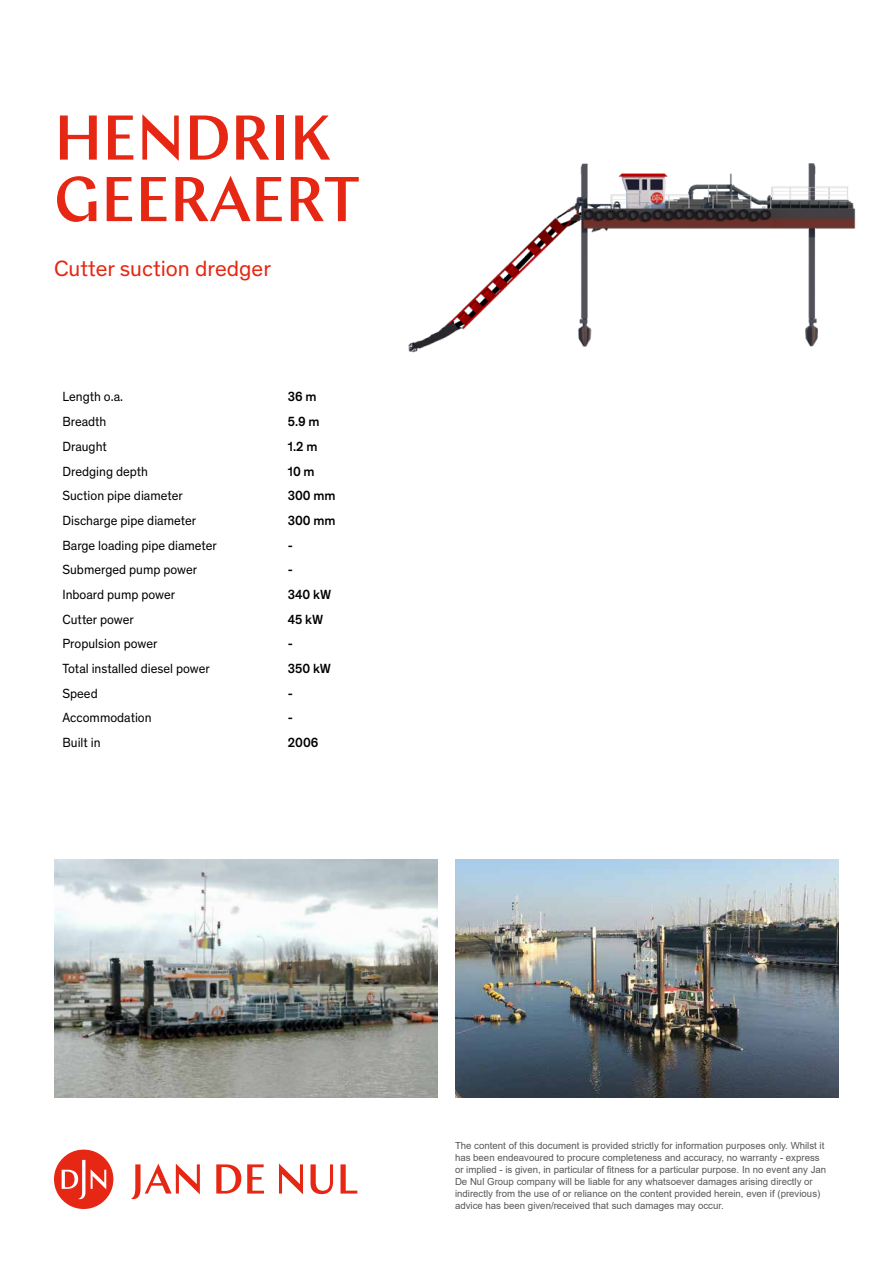
<style>
.page{position:relative;width:893px;height:1263px;background:#fff}
.page>*{position:absolute;margin:0;border:0;box-sizing:border-box;transform-origin:0 0}
.t1{font:500 63px/61.5px "Chap";letter-spacing:-.01em;color:#e52713}
.t2{font:22.5px "Theinhardt";color:#e52713}
.t3{font:13.5px "Theinhardt";color:#000;scale:.95 1}
.t4{font:500 13.5px "Theinhardt";color:#000;scale:.95 1}
.t5{font:9.75px/12px "Arial";color:#575756}
</style>
<div class="page">
<img style="left:408px;top:163px;width:448px;height:190px">
<img style="left:54px;top:859px;width:384px;height:238px">
<img style="left:455px;top:859px;width:384px;height:238px">
<svg style="left:54px;top:1149px;width:59px;height:60px"></svg>
<svg style="left:131px;top:1163px;width:69px;height:36px"></svg>
<svg style="left:216px;top:1164px;width:25px;height:29px"></svg>
<svg style="left:247px;top:1164px;width:17px;height:29px"></svg>
<svg style="left:279px;top:1163px;width:24px;height:31px"></svg>
<svg style="left:311px;top:1164px;width:22px;height:30px"></svg>
<svg style="left:340px;top:1164px;width:17px;height:29px"></svg>
<h1 class="t1" style="left:54px;top:107px;width:308px">HENDRIK<br>GEERAERT</h1>
<h2 class="t2" style="left:54px;top:253px;width:219px">Cutter suction dredger</h2>
<h3 class="t3" style="left:63px;top:387px;width:65px">Length o.a.</h3>
<h3 class="t4" style="left:288px;top:387px;width:32px">36 m</h3>
<h3 class="t3" style="left:63px;top:412px;width:48px">Breadth</h3>
<h3 class="t4" style="left:288px;top:412px;width:35px">5.9 m</h3>
<h3 class="t3" style="left:63px;top:437px;width:48px">Draught</h3>
<h3 class="t4" style="left:288px;top:436px;width:33px">1.2 m</h3>
<h3 class="t3" style="left:63px;top:461px;width:92px">Dredging depth</h3>
<h3 class="t4" style="left:288px;top:461px;width:30px">10 m</h3>
<h3 class="t3" style="left:63px;top:486px;width:128px">Suction pipe diameter</h3>
<h3 class="t4" style="left:288px;top:486px;width:52px">300 mm</h3>
<h3 class="t3" style="left:63px;top:511px;width:142px">Discharge pipe diameter</h3>
<h3 class="t4" style="left:288px;top:510px;width:52px">300 mm</h3>
<h3 class="t3" style="left:63px;top:536px;width:164px">Barge loading pipe diameter</h3>
<h3 class="t4" style="left:288px;top:535px;width:7px">-</h3>
<h3 class="t3" style="left:63px;top:560px;width:143px">Submerged pump power</h3>
<h3 class="t4" style="left:288px;top:560px;width:7px">-</h3>
<h3 class="t3" style="left:63px;top:585px;width:120px">Inboard pump power</h3>
<h3 class="t4" style="left:288px;top:584px;width:47px">340 kW</h3>
<h3 class="t3" style="left:63px;top:610px;width:77px">Cutter power</h3>
<h3 class="t4" style="left:288px;top:609px;width:39px">45 kW</h3>
<h3 class="t3" style="left:63px;top:634px;width:101px">Propulsion power</h3>
<h3 class="t4" style="left:288px;top:634px;width:7px">-</h3>
<h3 class="t3" style="left:63px;top:659px;width:157px">Total installed diesel power</h3>
<h3 class="t4" style="left:288px;top:658px;width:47px">350 kW</h3>
<h3 class="t3" style="left:63px;top:684px;width:39px">Speed</h3>
<h3 class="t4" style="left:288px;top:683px;width:7px">-</h3>
<h3 class="t3" style="left:63px;top:708px;width:95px">Accommodation</h3>
<h3 class="t4" style="left:288px;top:708px;width:7px">-</h3>
<h3 class="t3" style="left:63px;top:733px;width:42px">Built in</h3>
<h3 class="t4" style="left:288px;top:733px;width:34px">2006</h3>
<p class="t5" style="left:455px;top:1139px;width:373px">The content of this document is provided strictly for information purposes only. Whilst it has been endeavoured to procure completeness and accuracy, no warranty - express or implied - is given, in particular of fitness for a particular purpose. In no event any Jan De Nul Group company will be liable for any whatsoever damages arising directly or indirectly from the use of or reliance on the content provided herein, even if (previous) advice has been given/received that such damages may occur.</p>
</div>
